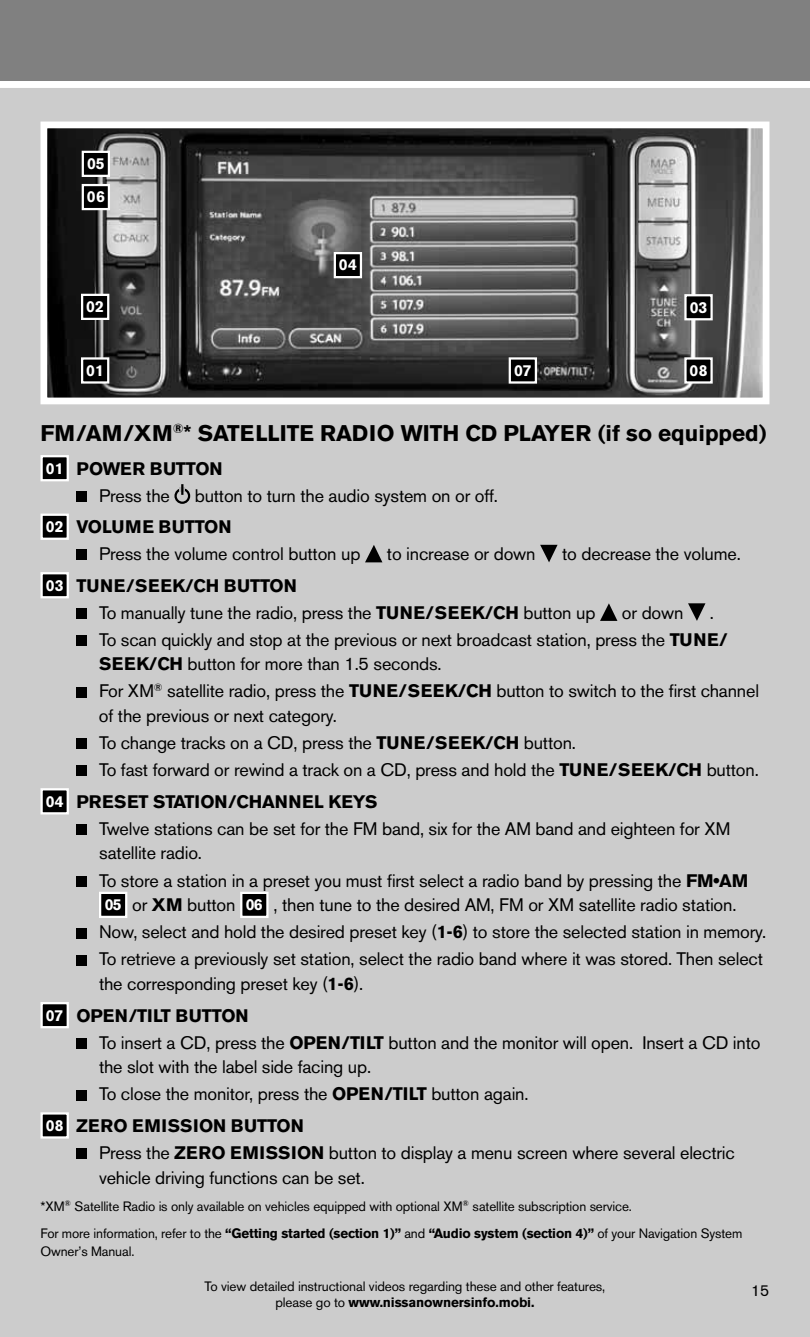
<style>
.page{position:relative;width:810px;height:1337px;background:#fff}
.page>*{position:absolute;margin:0;border:0;box-sizing:border-box;transform-origin:0 0}
.t1{font:700 22.5px "Akzidenz Grotesk BE";color:#000}
.t2{font:18px/27px "Akzidenz Grotesk BE";letter-spacing:-.01em;color:#000}
.t3{font:700 18px "Akzidenz Grotesk BE";letter-spacing:-.01em;color:#000}
.t4{font:700 15.75px/33.3px "Akzidenz Grotesk BE";color:#fff}
.t5{font:15.75px "Akzidenz Grotesk BE";color:#000}
.t6{font:13.5px/27px "Akzidenz Grotesk BE";letter-spacing:-.01em;color:#000}
.s1{font-size:15.75px;color:#fff}
.s2{font-weight:700;font-size:15.75px;color:#fff}
.s3{font-weight:700}
</style>
<div class="page">
<div style="left:0;top:0;width:810px;height:81px;background:#808080"></div>
<div style="left:0;top:81px;width:810px;height:1255px;background:#ccc"></div>
<img style="left:48px;top:130px;width:714px;height:266px">
<div style="left:40px;top:122px;width:730px;height:282px;border:7px solid #fff"></div>
<div style="left:42px;top:456px;width:26px;height:24px;background:#000"></div>
<div style="left:40px;top:455px;width:29px;height:26px;border:2px solid #fff"></div>
<div style="left:76px;top:491px;width:11px;height:10px;background:#000"></div>
<div style="left:174px;top:488px;width:16px;height:16px;border:2px solid #000;border-radius:50%"></div>
<svg style="left:180px;top:484px;width:5px;height:11px"></svg>
<div style="left:42px;top:515px;width:26px;height:24px;background:#000"></div>
<div style="left:40px;top:513px;width:29px;height:27px;border:2px solid #fff"></div>
<div style="left:76px;top:549px;width:11px;height:11px;background:#000"></div>
<svg style="left:365px;top:545px;width:17px;height:17px"></svg>
<svg style="left:540px;top:545px;width:18px;height:17px"></svg>
<div style="left:42px;top:573px;width:26px;height:24px;background:#000"></div>
<div style="left:40px;top:572px;width:29px;height:26px;border:2px solid #fff"></div>
<div style="left:76px;top:608px;width:11px;height:10px;background:#000"></div>
<svg style="left:600px;top:603px;width:17px;height:18px"></svg>
<svg style="left:688px;top:603px;width:17px;height:18px"></svg>
<div style="left:76px;top:635px;width:11px;height:10px;background:#000"></div>
<div style="left:76px;top:687px;width:11px;height:10px;background:#000"></div>
<div style="left:76px;top:738px;width:11px;height:11px;background:#000"></div>
<div style="left:76px;top:765px;width:11px;height:11px;background:#000"></div>
<div style="left:42px;top:789px;width:26px;height:24px;background:#000"></div>
<div style="left:40px;top:788px;width:29px;height:26px;border:2px solid #fff"></div>
<div style="left:76px;top:824px;width:11px;height:10px;background:#000"></div>
<div style="left:76px;top:876px;width:11px;height:10px;background:#000"></div>
<div style="left:100px;top:893px;width:26px;height:24px;background:#000"></div>
<div style="left:99px;top:891px;width:28px;height:27px;border:2px solid #fff"></div>
<div style="left:241px;top:893px;width:26px;height:24px;background:#000"></div>
<div style="left:240px;top:891px;width:29px;height:27px;border:2px solid #fff"></div>
<div style="left:76px;top:927px;width:11px;height:11px;background:#000"></div>
<div style="left:76px;top:954px;width:11px;height:11px;background:#000"></div>
<div style="left:42px;top:1003px;width:26px;height:24px;background:#000"></div>
<div style="left:40px;top:1002px;width:29px;height:26px;border:2px solid #fff"></div>
<div style="left:76px;top:1038px;width:11px;height:10px;background:#000"></div>
<div style="left:76px;top:1089px;width:11px;height:11px;background:#000"></div>
<div style="left:42px;top:1113px;width:26px;height:24px;background:#000"></div>
<div style="left:40px;top:1112px;width:29px;height:26px;border:2px solid #fff"></div>
<div style="left:76px;top:1148px;width:11px;height:10px;background:#000"></div>
<div style="left:82px;top:295px;width:26px;height:24px;background:#000"></div>
<div style="left:81px;top:294px;width:28px;height:26px;border:2px solid #fff"></div>
<div style="left:82px;top:358px;width:26px;height:24px;background:#000"></div>
<div style="left:81px;top:357px;width:28px;height:26px;border:2px solid #fff"></div>
<div style="left:685px;top:295px;width:27px;height:24px;background:#000"></div>
<div style="left:684px;top:294px;width:29px;height:26px;border:2px solid #fff"></div>
<div style="left:685px;top:358px;width:27px;height:24px;background:#000"></div>
<div style="left:684px;top:357px;width:29px;height:26px;border:2px solid #fff"></div>
<div style="left:510px;top:358px;width:26px;height:24px;background:#000"></div>
<div style="left:509px;top:357px;width:28px;height:26px;border:2px solid #fff"></div>
<div style="left:335px;top:253px;width:26px;height:24px;background:#000"></div>
<div style="left:334px;top:252px;width:28px;height:26px;border:2px solid #fff"></div>
<div style="left:83px;top:152px;width:26px;height:24px;background:#000"></div>
<div style="left:82px;top:151px;width:28px;height:26px;border:2px solid #fff"></div>
<div style="left:83px;top:185px;width:26px;height:24px;background:#000"></div>
<div style="left:82px;top:184px;width:28px;height:26px;border:2px solid #fff"></div>
<div style="left:0;top:81px;width:810px;height:7px;background:#fff"></div>
<p class="t4" style="left:87px;top:147px;width:20px">05<br>06</p>
<p class="t4" style="left:86px;top:290px;width:19px">02</p>
<p class="t4" style="left:86px;top:354px;width:19px">01</p>
<p class="t4" style="left:339px;top:248px;width:20px">04</p>
<p class="t4" style="left:690px;top:291px;width:19px">03</p>
<p class="t4" style="left:514px;top:354px;width:19px">07</p>
<p class="t4" style="left:690px;top:354px;width:20px">08</p>
<p class="t1" style="left:40px;top:420px;width:728px">FM/AM/XM<sup>®</sup>* SATELLITE RADIO WITH CD PLAYER (if so equipped)</p>
<p class="t3" style="left:46px;top:458px;width:72px"><span class="s1">01</span> POWER</p>
<p class="t3" style="left:150px;top:458px;width:74px">BUTTON</p>
<p class="t2" style="left:99px;top:482px;width:72px">Press the</p>
<p class="t2" style="left:46px;top:479px;width:454px;line-height:31.5px;text-indent:149px">button to turn the audio system on or off.<br><span class="s2">02</span> <span class="s3">VOLU ME BUTTON</span></p>
<p class="t2" style="left:99px;top:540px;width:263px">Press the volume control button up</p>
<p class="t2" style="left:387px;top:540px;width:150px">to increase or down</p>
<p class="t2" style="left:562px;top:540px;width:180px">to decrease the volume.</p>
<p class="t2" style="left:99px;top:572px;width:498px;text-indent:-53px"><span class="s2">03</span> <span class="s3">TUNE/SEE K/CH BUTTON<br></span>To manually tune the radio, press the <span class="s3">TU NE/SEE K/CH</span> button up</p>
<p class="t2" style="left:622px;top:599px;width:63px">or down</p>
<p class="t2" style="left:99px;top:599px;width:630px;text-indent:611px">.<br>To scan quickly and stop at the previous or next broadcast station, press the <span class="s3">TU NE/</span></p>
<p class="t2" style="left:99px;top:650px;width:662px"><span class="s3">SEE K/CH</span> button for more than 1.5 seconds.<br>For XM<sup>®</sup> satellite radio, press the <span class="s3">TU NE/SEE K/CH</span> button to switch to the first channel</p>
<p class="t2" style="left:99px;top:702px;width:661px">of the previous or next category.<br>To change tracks on a CD, press the <span class="s3">TU NE/SEE K/CH</span> button.<br>To fast forward or rewind a track on a CD, press and hold the <span class="s3">TU NE/SEE K/CH</span> button.</p>
<p class="t2" style="left:99px;top:788px;width:633px;text-indent:-53px"><span class="s2">04</span> <span class="s3">PRESET STATION/CHANNEL KEYS<br></span>Twelve stations can be set for the FM band, six for the AM band and eighteen for XM</p>
<p class="t2" style="left:99px;top:839px;width:651px">satellite radio.<br>To store a station in a preset you must first select a radio band by pressing the <span class="s3">FM•AM</span></p>
<p class="t2" style="left:99px;top:891px;width:669px;text-indent:6px"><span class="s2">05</span> or <span class="s3">XM</span> button <span class="s2">06</span> , then tune to the desired AM, FM or XM satellite radio station.<br>Now, select and hold the desired preset key (<span class="s3">1-6</span>) to store the selected station in memory.<br>To retrieve a previously set station, select the radio band where it was stored. Then select</p>
<p class="t2" style="left:46px;top:968px;width:319px;line-height:31.5px;text-indent:53px">the corresponding preset key (<span class="s3">1-6</span>).<br><span class="s2">07</span> <span class="s3">OPEN/TILT BUTTON</span></p>
<p class="t2" style="left:99px;top:1030px;width:663px;line-height:24.8px">To insert a CD, press the <span class="s3">OPEN/TILT</span> button and the monitor will open. Insert a CD into the slot with the label side facing up.</p>
<p class="t2" style="left:46px;top:1078px;width:484px;line-height:31.5px;text-indent:53px">To close the monitor, press the <span class="s3">OPEN/TILT</span> button again.<br><span class="s2">08</span> <span class="s3">ZERO EMISSION BUTTON</span></p>
<p class="t2" style="left:99px;top:1140px;width:637px;line-height:24.8px">Press the <span class="s3">ZERO EMISSION</span> button to display a menu screen where several electric vehicle driving functions can be set.</p>
<p class="t6" style="left:40px;top:1192px;width:703px">*XM<sup>®</sup> Satellite Radio is only available on vehicles equipped with optional XM<sup>®</sup> satellite subscription service.<br>For more information, refer to the <span class="s3">“Getting started (section 1)”</span> and <span class="s3">“Audio system (section 4)”</span> of your Navigation System</p>
<p class="t6" style="left:41px;top:1237px;width:95px">Owner’s Manual.</p>
<p class="t6" style="left:205px;top:1278px;width:402px;line-height:16.2px;text-align:center">To view detailed instructional videos regarding these and other features, please go to <span class="s3">www.nissanownersinfo.mobi.</span></p>
<p class="t5" style="left:751px;top:1281px;width:20px">15</p>
</div>
